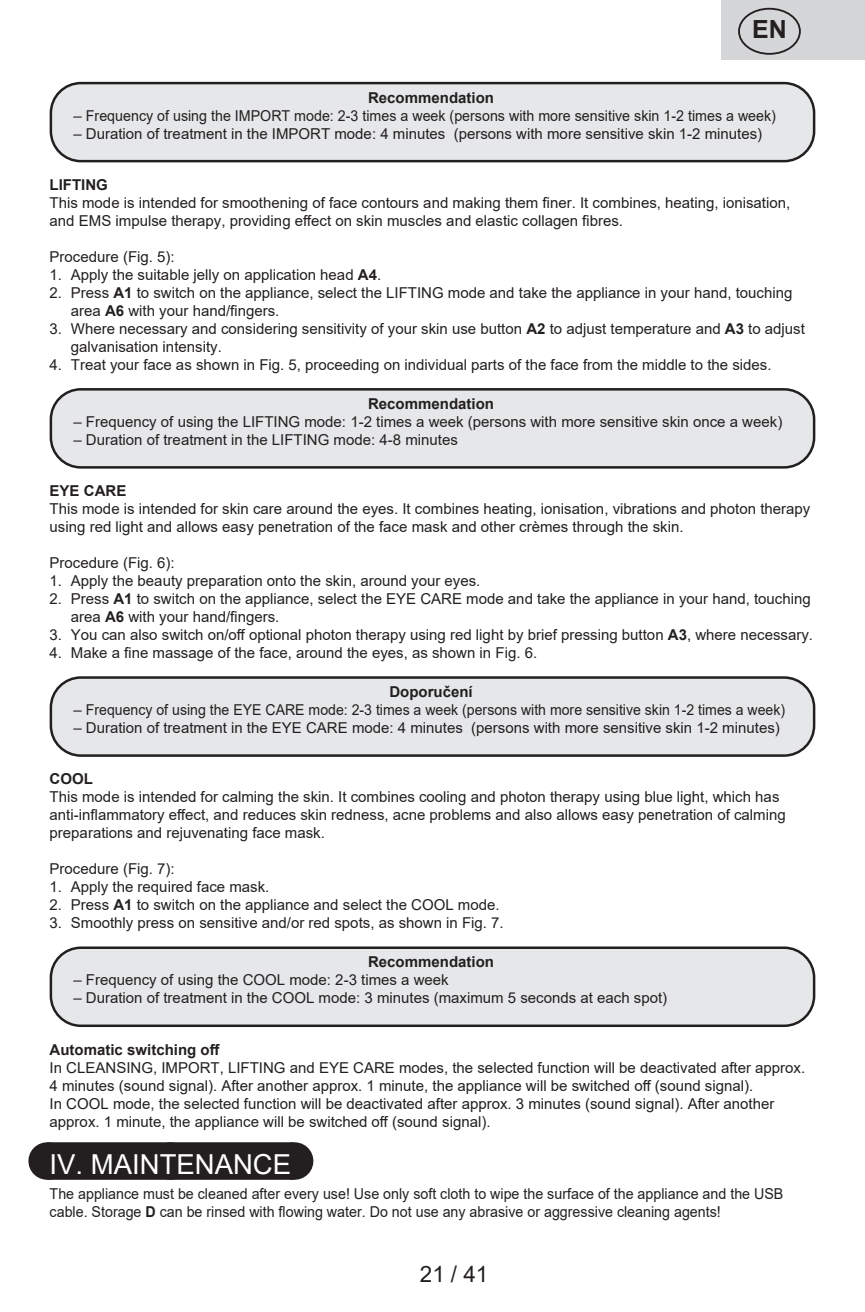
<style>
.page{position:relative;width:865px;height:1312px;background:#fff}
.page>*{position:absolute;margin:0;border:0;box-sizing:border-box;transform-origin:0 0}
.Grafický_nadpis_ETA{font:27.5px "Arial";color:#fff}
.t1{font:700 25px "Arial";color:#231f20}
.t2{font:22.5px "Arial";color:#231f20}
.Normální{font:15px/18px "Arial";color:#231f20}
.Normální-2{font:15px/18px "Arial";color:#231f20;scale:.95 1}
.Normální-3{font:700 15px "Arial";color:#231f20}
.s1{font-weight:700}
</style>
<div class="page">
<div style="left:721px;top:0;width:144px;height:60px;background:#d5d6d8"></div>
<div style="left:738px;top:8px;width:62px;height:47px;border:2px solid #231f20;border-radius:50%"></div>
<div style="left:47px;top:1141px;width:247px;height:38px;background:#231f20"></div>
<svg style="left:170px;top:1141px;width:62px;height:2px"></svg>
<hr style="left:294px;top:1141px;width:1px;height:38px;background:#231f20">
<div style="left:51px;top:83px;width:763px;height:78px;background:#e6e7e9;border-radius:30px"></div>
<div style="left:50px;top:82px;width:765px;height:80px;border:2px solid #231f20;border-radius:30px"></div>
<div style="left:51px;top:389px;width:763px;height:78px;background:#e6e7e9;border-radius:30px"></div>
<div style="left:50px;top:388px;width:765px;height:80px;border:2px solid #231f20;border-radius:30px"></div>
<div style="left:51px;top:677px;width:763px;height:78px;background:#e6e7e9;border-radius:30px"></div>
<div style="left:50px;top:676px;width:765px;height:80px;border:2px solid #231f20;border-radius:30px"></div>
<div style="left:51px;top:947px;width:763px;height:78px;background:#e6e7e9;border-radius:30px"></div>
<div style="left:50px;top:946px;width:765px;height:80px;border:2px solid #231f20;border-radius:30px"></div>
<h2 class="t1" style="left:752px;top:12px;width:36px">EN</h2>
<p class="Normální-3" style="left:368px;top:87px;width:127px">Recommendation</p>
<p class="Normální" style="left:73px;top:106px;width:704px">– Frequency of using the IMPORT mode: 2-3 times a week (persons with more sensitive skin 1-2 times a week)</p>
<p class="Normální" style="left:73px;top:124px;width:690px">– Duration of treatment in the IMPORT mode: 4 minutes (persons with more sensitive skin 1-2 minutes)</p>
<p class="Normální-3" style="left:50px;top:174px;width:60px">LIFTING</p>
<p class="Normální" style="left:50px;top:193px;width:742px">This mode is intended for smoothening of face contours and making them finer. It combines, heating, ionisation, and EMS impulse therapy, providing effect on skin muscles and elastic collagen fibres.</p>
<p class="Normální" style="left:50px;top:247px;width:127px">Procedure (Fig. 5):</p>
<p class="Normální" style="left:50px;top:265px;width:333px">1. Apply the suitable jelly on application head <span class="s1">A4</span>.</p>
<p class="Normální" style="left:71px;top:283px;width:723px;text-indent:-21px">2. Press <span class="s1">A1</span> to switch on the appliance, select the LIFTING mode and take the appliance in your hand, touching area <span class="s1">A6</span> with your hand/fingers.</p>
<p class="Normální" style="left:71px;top:319px;width:735px;text-indent:-21px">3. Where necessary and considering sensitivity of your skin use button <span class="s1">A2</span> to adjust temperature and <span class="s1">A3</span> to adjust galvanisation intensity.</p>
<p class="Normální" style="left:50px;top:355px;width:723px">4. Treat your face as shown in Fig. 5, proceeding on individual parts of the face from the middle to the sides.</p>
<p class="Normální-3" style="left:368px;top:393px;width:127px">Recommendation</p>
<p class="Normální" style="left:73px;top:412px;width:710px">– Frequency of using the LIFTING mode: 1-2 times a week (persons with more sensitive skin once a week)</p>
<p class="Normální" style="left:73px;top:430px;width:386px">– Duration of treatment in the LIFTING mode: 4-8 minutes</p>
<p class="Normální-3" style="left:50px;top:480px;width:78px">EYE CARE</p>
<p class="Normální" style="left:50px;top:499px;width:762px">This mode is intended for skin care around the eyes. It combines heating, ionisation, vibrations and photon therapy using red light and allows easy penetration of the face mask and other crèmes through the skin.</p>
<p class="Normální" style="left:50px;top:553px;width:127px">Procedure (Fig. 6):</p>
<p class="Normální" style="left:50px;top:571px;width:432px">1. Apply the beauty preparation onto the skin, around your eyes.</p>
<p class="Normální" style="left:71px;top:589px;width:741px;text-indent:-21px">2. Press <span class="s1">A1</span> to switch on the appliance, select the EYE CARE mode and take the appliance in your hand, touching area <span class="s1">A6</span> with your hand/fingers.</p>
<p class="Normální" style="left:50px;top:625px;width:765px">3. You can also switch on/off optional photon therapy using red light by brief pressing button <span class="s1">A3</span>, where necessary.</p>
<p class="Normální" style="left:50px;top:643px;width:489px">4. Make a fine massage of the face, around the eyes, as shown in Fig. 6.</p>
<p class="Normální-3" style="left:389px;top:681px;width:85px">Doporučení</p>
<p class="Normální" style="left:73px;top:700px;width:713px">– Frequency of using the EYE CARE mode: 2-3 times a week (persons with more sensitive skin 1-2 times a week)</p>
<p class="Normální" style="left:73px;top:718px;width:708px">– Duration of treatment in the EYE CARE mode: 4 minutes (persons with more sensitive skin 1-2 minutes)</p>
<p class="Normální-3" style="left:50px;top:768px;width:45px">COOL</p>
<p class="Normální" style="left:50px;top:787px;width:737px">This mode is intended for calming the skin. It combines cooling and photon therapy using blue light, which has anti-inflammatory effect, and reduces skin redness, acne problems and also allows easy penetration of calming preparations and rejuvenating face mask.</p>
<p class="Normální" style="left:50px;top:859px;width:127px">Procedure (Fig. 7):</p>
<p class="Normální" style="left:50px;top:877px;width:221px">1. Apply the required face mask.</p>
<p class="Normální" style="left:50px;top:895px;width:451px">2. Press <span class="s1">A1</span> to switch on the appliance and select the COOL mode.</p>
<p class="Normální" style="left:50px;top:913px;width:455px">3. Smoothly press on sensitive and/or red spots, as shown in Fig. 7.</p>
<p class="Normální-3" style="left:368px;top:951px;width:127px">Recommendation</p>
<p class="Normální" style="left:73px;top:970px;width:377px">– Frequency of using the COOL mode: 2-3 times a week</p>
<p class="Normální" style="left:73px;top:988px;width:595px">– Duration of treatment in the COOL mode: 3 minutes (maximum 5 seconds at each spot)</p>
<p class="Normální-3" style="left:50px;top:1038px;width:172px">Automatic switching off</p>
<p class="Normální" style="left:50px;top:1057px;width:757px">In CLEANSING, IMPORT, LIFTING and EYE CARE modes, the selected function will be deactivated after approx.<br>4 minutes (sound signal). After another approx. 1 minute, the appliance will be switched off (sound signal).</p>
<p class="Normální" style="left:50px;top:1093px;width:726px">In COOL mode, the selected function will be deactivated after approx. 3 minutes (sound signal). After another approx. 1 minute, the appliance will be switched off (sound signal).</p>
<p class="Grafický_nadpis_ETA" style="left:50px;top:1144px;width:243px">IV. MAINTENANCE</p>
<p class="Normální-2" style="left:50px;top:1184px;width:774px">The appliance must be cleaned after every use! Use only soft cloth to wipe the surface of the appliance and the USB cable. Storage <span class="s1">D</span> can be rinsed with flowing water. Do not use any abrasive or aggressive cleaning agents!</p>
<h3 class="t2" style="left:420px;top:1258px;width:70px">21 / 41</h3>
</div>
